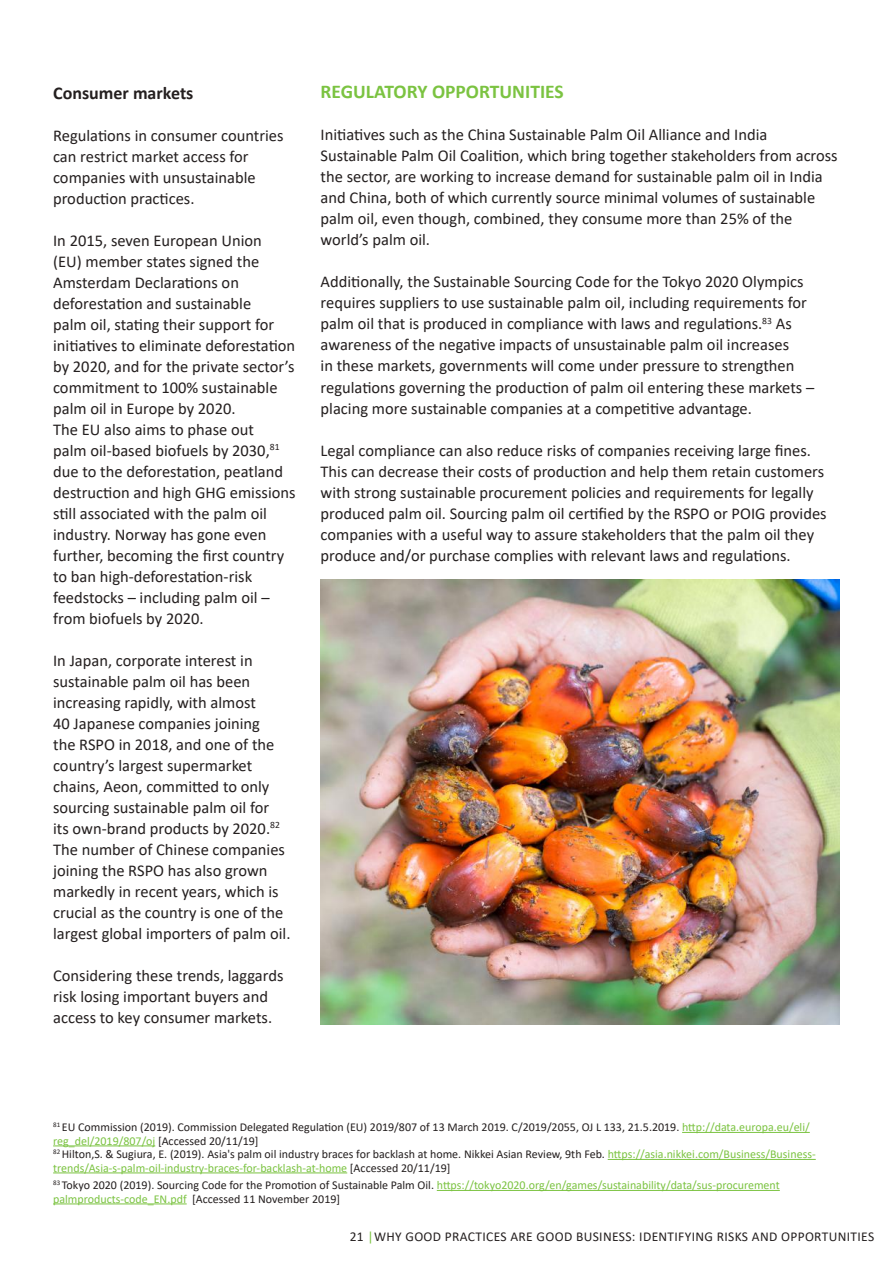
<style>
.page{position:relative;width:893px;height:1263px;background:#fff}
.page>*{position:absolute;margin:0;border:0;box-sizing:border-box;transform-origin:0 0}
.t1{font:700 19.5px "Calibri";color:#7bc341}
.t2{font:700 18px "Calibri";color:#241f1f}
.t3{font:16.5px/21px "Calibri";color:#241f1f}
.t4{font:13.5px "Calibri";letter-spacing:.025em;color:#241f1f}
.t5{font:12px/13.5px "Calibri";color:#241f1f}
.t6{font:12px/13.5px "Calibri";color:#7bc341}
.s1{color:#7bc341}
.s2{color:#241f1f}
</style>
<div class="page">
<hr style="left:682px;top:1132px;width:128px;height:1px;background:#7bc341">
<hr style="left:53px;top:1145px;width:102px;height:1px;background:#7bc341">
<hr style="left:608px;top:1159px;width:208px;height:1px;background:#7bc341">
<hr style="left:53px;top:1172px;width:294px;height:1px;background:#7bc341">
<img style="left:321px;top:579px;width:518px;height:446px">
<hr style="left:437px;top:1190px;width:343px;height:1px;background:#7bc341">
<hr style="left:53px;top:1203px;width:134px;height:1px;background:#7bc341">
<p class="t2" style="left:53px;top:80px;width:142px">Consumer markets</p>
<p class="t3" style="left:53px;top:124px;width:232px">Regulations in consumer countries can restrict market access for companies with unsustainable production practices.</p>
<p class="t3" style="left:53px;top:229px;width:244px">In 2015, seven European Union<br>(EU) member states signed the<br>Amsterdam Declarations on deforestation and sustainable<br>palm oil, stating their support for initiatives to eliminate deforestation by 2020, and for the private sector’s commitment to 100% sustainable palm oil in Europe by 2020.<br>The EU also aims to phase out<br>palm oil-based biofuels by 2030,<sup>81 </sup>due to the deforestation, peatland destruction and high GHG emissions still associated with the palm oil industry. Norway has gone even further, becoming the first country to ban high-deforestation-risk feedstocks – including palm oil – from biofuels by 2020.</p>
<p class="t3" style="left:53px;top:649px;width:239px">In Japan, corporate interest in sustainable palm oil has been increasing rapidly, with almost<br>40 Japanese companies joining<br>the RSPO in 2018, and one of the country’s largest supermarket chains, Aeon, committed to only sourcing sustainable palm oil for<br>its own-brand products by 2020.<sup>82<br></sup>The number of Chinese companies joining the RSPO has also grown markedly in recent years, which is crucial as the country is one of the largest global importers of palm oil.</p>
<p class="t3" style="left:53px;top:964px;width:232px">Considering these trends, laggards risk losing important buyers and access to key consumer markets.</p>
<p class="t1" style="left:321px;top:78px;width:245px">REGULATORY OPPORTUNITIES</p>
<p class="t3" style="left:321px;top:124px;width:519px">Initiatives such as the China Sustainable Palm Oil Alliance and India Sustainable Palm Oil Coalition, which bring together stakeholders from across the sector, are working to increase demand for sustainable palm oil in India and China, both of which currently source minimal volumes of sustainable palm oil, even though, combined, they consume more than 25% of the world’s palm oil.</p>
<p class="t3" style="left:321px;top:271px;width:495px">Additionally, the Sustainable Sourcing Code for the Tokyo 2020 Olympics requires suppliers to use sustainable palm oil, including requirements for palm oil that is produced in compliance with laws and regulations.<sup>83</sup> As awareness of the negative impacts of unsustainable palm oil increases<br>in these markets, governments will come under pressure to strengthen regulations governing the production of palm oil entering these markets – placing more sustainable companies at a competitive advantage.</p>
<p class="t3" style="left:321px;top:439px;width:508px">Legal compliance can also reduce risks of companies receiving large fines.<br>This can decrease their costs of production and help them retain customers with strong sustainable procurement policies and requirements for legally produced palm oil. Sourcing palm oil certified by the RSPO or POIG provides companies with a useful way to assure stakeholders that the palm oil they produce and/or purchase complies with relevant laws and regulations.</p>
<p class="t5" style="left:53px;top:1120px;width:764px"><sup>81</sup> EU Commission (2019). Commission Delegated Regulation (EU) 2019/807 of 13 March 2019. C/2019/2055, OJ L 133, 21.5.2019. <span class="s1">http://data.europa.eu/eli/ reg_del/2019/807/oj</span> [Accessed 20/11/19]<br><sup>82</sup> Hilton,S. &amp; Sugiura, E. (2019). Asia's palm oil industry braces for backlash at home. Nikkei Asian Review, 9th Feb. <span class="s1">https://asia.nikkei.com/Business/Business&shy;trends/Asia-s-palm-oil-industry-braces-for-backlash-at-home</span> [Accessed 20/11/19]</p>
<p class="t6" style="left:53px;top:1178px;width:728px"><sup>83</sup> <span class="s2">Tokyo 2020 (2019). Sourcing Code for the Promotion of Sustainable Palm Oil.</span> https://tokyo2020.org/en/games/sustainability/data/sus-procurement palmproducts-code_EN.pdf <span class="s2">[Accessed 11 November 2019]</span></p>
<p class="t4" style="left:350px;top:1227px;width:526px">21 <span class="s1">|</span>WHY GOOD PRACTICES ARE GOOD BUSINESS: IDENTIFYING RISKS AND OPPORTUNITIES</p>
</div>
